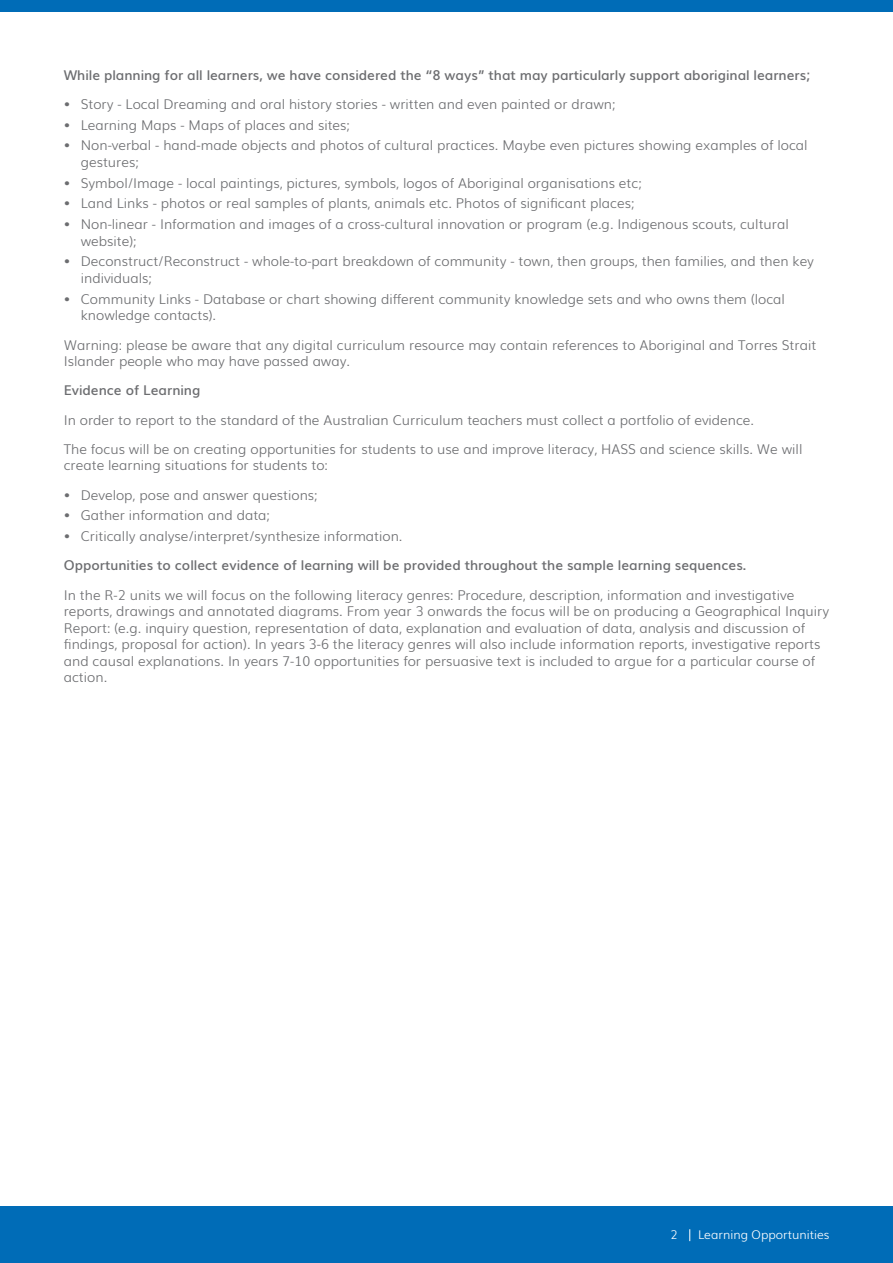
<style>
.page{position:relative;width:893px;height:1263px;background:#fff}
.page>*{position:absolute;margin:0;border:0;box-sizing:border-box;transform-origin:0 0}
.Body{font:300 13.5px/16.5px "Muli";color:#6c6d70}
.Body-2{font:600 13.5px "Muli";color:#6c6d70}
.t1{font:300 12px "Muli";color:#fff}
</style>
<div class="page">
<div style="left:0;top:1207px;width:893px;height:56px;background:#006cb7"></div>
<svg style="left:689px;top:1229px;width:1px;height:12px"></svg>
<div style="left:0;top:0;width:893px;height:12px;background:#006cb7"></div>
<p class="Body-2" style="left:64px;top:64px;width:748px">While planning for all learners, we have considered the “8 ways” that may particularly support aboriginal learners;</p>
<p class="Body" style="left:64px;top:95px;width:553px">• Story - Local Dreaming and oral history stories - written and even painted or drawn;</p>
<p class="Body" style="left:64px;top:116px;width:288px">• Learning Maps - Maps of places and sites;</p>
<p class="Body" style="left:81px;top:136px;width:728px;text-indent:-17px">• Non-verbal - hand-made objects and photos of cultural practices. Maybe even pictures showing examples of local gestures;</p>
<p class="Body" style="left:64px;top:174px;width:580px">• Symbol/Image - local paintings, pictures, symbols, logos of Aboriginal organisations etc;</p>
<p class="Body" style="left:64px;top:194px;width:572px">• Land Links - photos or real samples of plants, animals etc. Photos of significant places;</p>
<p class="Body" style="left:81px;top:215px;width:709px;text-indent:-17px">• Non-linear - Information and images of a cross-cultural innovation or program (e.g. Indigenous scouts, cultural website);</p>
<p class="Body" style="left:81px;top:252px;width:735px;text-indent:-17px">• Deconstruct/Reconstruct - whole-to-part breakdown of community - town, then groups, then families, and then key individuals;</p>
<p class="Body" style="left:81px;top:290px;width:706px;text-indent:-17px">• Community Links - Database or chart showing different community knowledge sets and who owns them (local knowledge contacts).</p>
<p class="Body" style="left:64px;top:335px;width:754px">Warning: please be aware that any digital curriculum resource may contain references to Aboriginal and Torres Strait<br>Islander people who may have passed away.</p>
<p class="Body-2" style="left:64px;top:379px;width:138px">Evidence of Learning</p>
<p class="Body" style="left:64px;top:410px;width:692px">In order to report to the standard of the Australian Curriculum teachers must collect a portfolio of evidence.</p>
<p class="Body" style="left:64px;top:440px;width:740px">The focus will be on creating opportunities for students to use and improve literacy, HASS and science skills. We will create learning situations for students to:</p>
<p class="Body" style="left:64px;top:485px;width:256px">• Develop, pose and answer questions;</p>
<p class="Body" style="left:64px;top:506px;width:208px">• Gather information and data;</p>
<p class="Body" style="left:64px;top:527px;width:340px">• Critically analyse/interpret/synthesize information.</p>
<p class="Body-2" style="left:64px;top:554px;width:684px">Opportunities to collect evidence of learning will be provided throughout the sample learning sequences.</p>
<p class="Body" style="left:64px;top:585px;width:767px">In the R-2 units we will focus on the following literacy genres: Procedure, description, information and investigative reports, drawings and annotated diagrams. From year 3 onwards the focus will be on producing a Geographical Inquiry Report: (e.g. inquiry question, representation of data, explanation and evaluation of data, analysis and discussion of findings, proposal for action). In years 3-6 the literacy genres will also include information reports, investigative reports and causal explanations. In years 7-10 opportunities for persuasive text is included to argue for a particular course of action.</p>
<p class="t1" style="left:670px;top:1225px;width:9px">2</p>
<p class="t1" style="left:698px;top:1225px;width:133px">Learning Opportunities</p>
</div>
